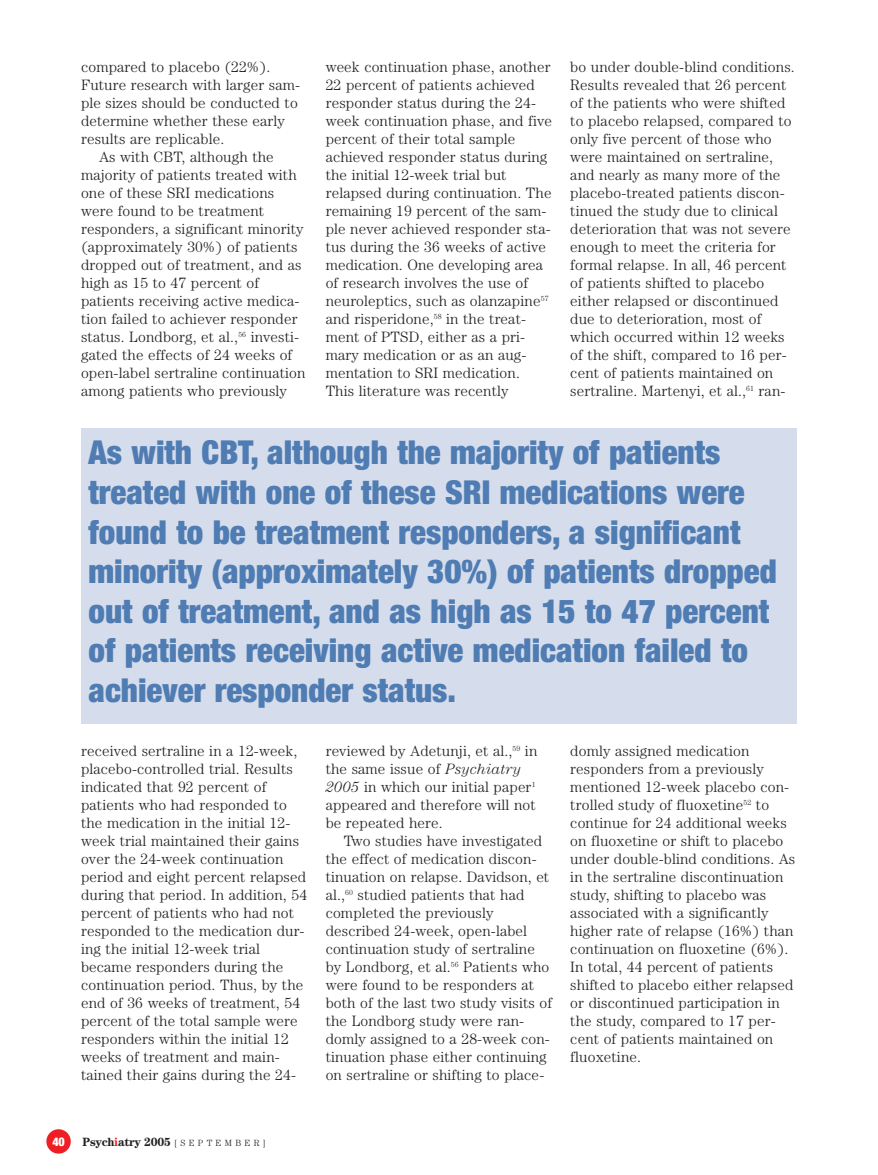
<style>
.page{position:relative;width:878px;height:1175px;background:#fff}
.page>*{position:absolute;margin:0;border:0;box-sizing:border-box;transform-origin:0 0}
.t1{font:900 condensed 33px/39.6px "Helvetica Neue LT Std";color:#4f7cb2}
.t2{font:300 15px/18px "Century Std";letter-spacing:.01em;color:#231f20}
.t3{font:700 12px "Century Std";letter-spacing:-.025em;color:#231f20}
.t4{font:900 condensed 12px "Helvetica Neue LT Std";color:#fff}
.s1{font-style:italic}
.s2{color:#ee1e24}
.s3{font-weight:300;font-size:9px}
</style>
<div class="page">
<div style="left:46px;top:1129px;width:25px;height:24px;background:#ee1e24;border-radius:50%"></div>
<div style="left:81px;top:428px;width:715px;height:296px;background:#d5dceb"></div>
<p class="t2" style="left:81px;top:59px;width:191px">compared to placebo (22%).</p>
<p class="t2" style="left:81px;top:77px;width:220px">Future research with larger sam-</p>
<p class="t2" style="left:81px;top:95px;width:218px">ple sizes should be conducted to</p>
<p class="t2" style="left:81px;top:113px;width:206px">determine whether these early</p>
<p class="t2" style="left:81px;top:131px;width:145px">results are replicable.</p>
<p class="t2" style="left:99px;top:149px;width:176px">As with CBT, although the</p>
<p class="t2" style="left:81px;top:167px;width:217px">majority of patients treated with</p>
<p class="t2" style="left:81px;top:185px;width:195px">one of these SRI medications</p>
<p class="t2" style="left:81px;top:203px;width:185px">were found to be treatment</p>
<p class="t2" style="left:81px;top:221px;width:224px">responders, a significant minority</p>
<p class="t2" style="left:81px;top:239px;width:218px">(approximately 30%) of patients</p>
<p class="t2" style="left:81px;top:257px;width:222px">dropped out of treatment, and as</p>
<p class="t2" style="left:81px;top:275px;width:179px">high as 15 to 47 percent of</p>
<p class="t2" style="left:81px;top:293px;width:220px">patients receiving active medica-</p>
<p class="t2" style="left:81px;top:311px;width:218px">tion failed to achiever responder</p>
<p class="t2" style="left:81px;top:329px;width:220px">status. Londborg, et al.,<sup>56</sup> investi-</p>
<p class="t2" style="left:81px;top:347px;width:213px">gated the effects of 24 weeks of</p>
<p class="t2" style="left:81px;top:365px;width:226px">open-label sertraline continuation</p>
<p class="t2" style="left:81px;top:383px;width:207px">among patients who previously</p>
<p class="t2" style="left:325px;top:59px;width:228px">week continuation phase, another<br>22 percent of patients achieved responder status during the 24- week continuation phase, and five percent of their total sample achieved responder status during the initial 12-week trial but relapsed during continuation. The remaining 19 percent of the sam&shy;ple never achieved responder sta&shy;tus during the 36 weeks of active medication. One developing area of research involves the use of neuroleptics, such as olanzapine<sup>57 </sup>and risperidone,<sup>58</sup> in the treat&shy;ment of PTSD, either as a pri&shy;mary medication or as an aug&shy;mentation to SRI medication.<br>This literature was recently</p>
<p class="t2" style="left:570px;top:59px;width:226px">bo under double-blind conditions.<br>Results revealed that 26 percent of the patients who were shifted to placebo relapsed, compared to only five percent of those who were maintained on sertraline, and nearly as many more of the placebo-treated patients discon&shy;tinued the study due to clinical deterioration that was not severe enough to meet the criteria for formal relapse. In all, 46 percent of patients shifted to placebo either relapsed or discontinued due to deterioration, most of which occurred within 12 weeks of the shift, compared to 16 per&shy;cent of patients maintained on sertraline. Martenyi, et al.,<sup>61</sup> ran-</p>
<p class="t1" style="left:88px;top:435px;width:689px">As with CBT, although the majority of patients treated with one of these SRI medications were found to be treatment responders, a significant minority (approximately 30%) of patients dropped out of treatment, and as high as 15 to 47 percent of patients receiving active medication failed to achiever responder status.</p>
<p class="t2" style="left:81px;top:743px;width:227px">received sertraline in a 12-week, placebo-controlled trial. Results indicated that 92 percent of patients who had responded to the medication in the initial 12- week trial maintained their gains over the 24-week continuation period and eight percent relapsed during that period. In addition, 54 percent of patients who had not responded to the medication dur&shy;ing the initial 12-week trial became responders during the continuation period. Thus, by the end of 36 weeks of treatment, 54 percent of the total sample were responders within the initial 12 weeks of treatment and main&shy;tained their gains during the 24-</p>
<p class="t2" style="left:325px;top:743px;width:213px">reviewed by Adetunji, et al.,<sup>59</sup> in the same issue of <span class="s1">Psychiatry<br>2005</span> in which our initial paper<sup>1 </sup>appeared and therefore will not be repeated here.</p>
<p class="t2" style="left:325px;top:833px;width:228px;text-indent:18px">Two studies have investigated the effect of medication discon&shy;tinuation on relapse. Davidson, et al.,<sup>60</sup> studied patients that had completed the previously described 24-week, open-label continuation study of sertraline by Londborg, et al.<sup>56</sup> Patients who were found to be responders at both of the last two study visits of the Londborg study were ran&shy;domly assigned to a 28-week con&shy;tinuation phase either continuing on sertraline or shifting to place-</p>
<p class="t2" style="left:570px;top:743px;width:226px">domly assigned medication responders from a previously mentioned 12-week placebo con&shy;trolled study of fluoxetine<sup>52</sup> to continue for 24 additional weeks on fluoxetine or shift to placebo under double-blind conditions. As in the sertraline discontinuation study, shifting to placebo was associated with a significantly higher rate of relapse (16%) than continuation on fluoxetine (6%).<br>In total, 44 percent of patients shifted to placebo either relapsed or discontinued participation in the study, compared to 17 per&shy;cent of patients maintained on fluoxetine.</p>
<p class="t4" style="left:52px;top:1137px;width:14px">40</p>
<p class="t3" style="left:82px;top:1137px;width:184px">Psych<span class="s2">i</span>atry 2005 <span class="s3">[ S E P T E M B E R ]</span></p>
</div>
